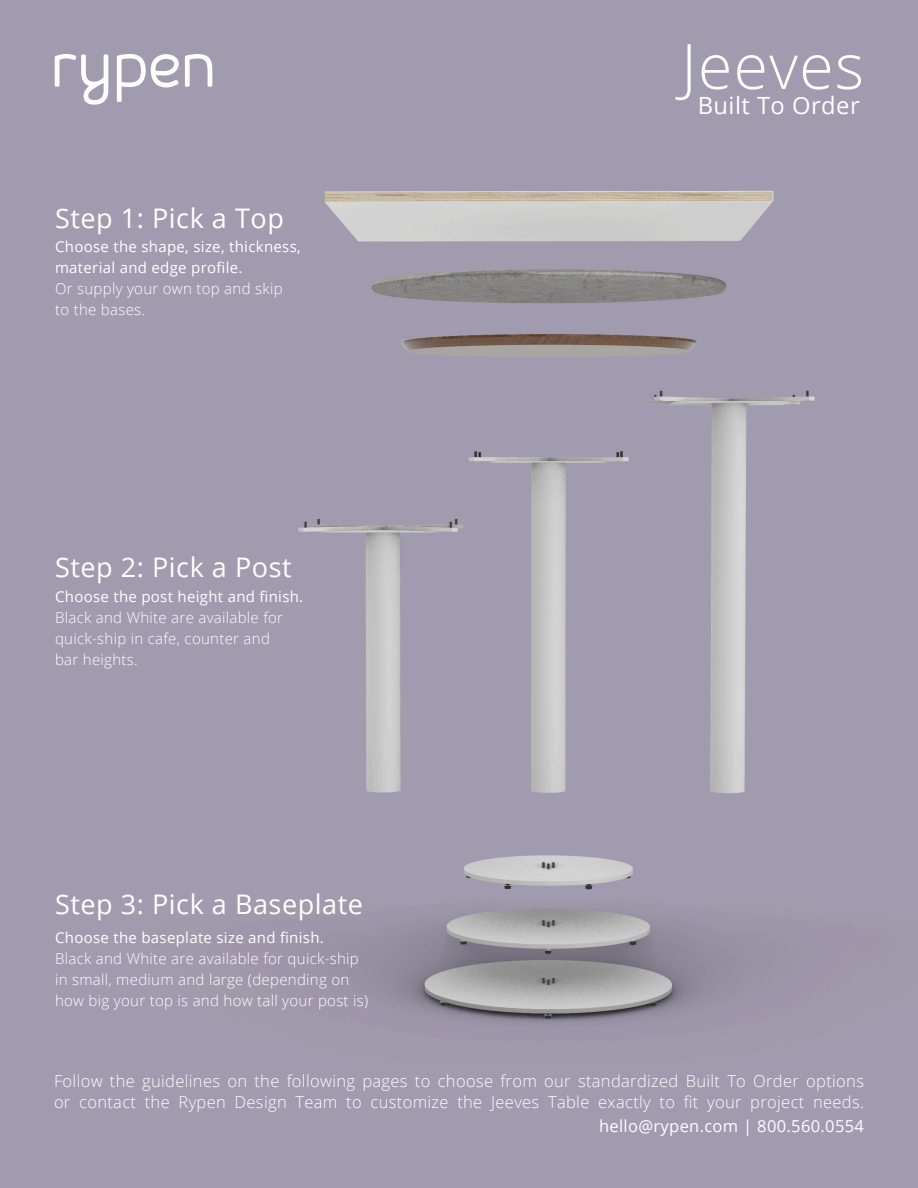
<style>
.page{position:relative;width:918px;height:1188px;background:#fff}
.page>*{position:absolute;margin:0;border:0;box-sizing:border-box;transform-origin:0 0}
.t1{font:300 62.7px "Open Sans";letter-spacing:.02em;color:#fff}
.t2{font:27px "Open Sans";letter-spacing:.02em;color:#fff}
.t3{font:23.7px "Open Sans";letter-spacing:.02em;color:#fff}
.t4{font:300 16.5px/21px "Open Sans";letter-spacing:.02em;color:#fff}
.t5{font:16.5px "Open Sans";letter-spacing:.02em;color:#fff}
.t6{font:300 15px "Open Sans";letter-spacing:.02em;color:#fff}
.t7{font:15px "Open Sans";letter-spacing:.02em;color:#fff}
</style>
<div class="page">
<img style="left:0;top:0;width:918px;height:1188px">
<svg style="left:55px;top:54px;width:53px;height:51px"></svg>
<svg style="left:185px;top:54px;width:27px;height:33px"></svg>
<svg style="left:117px;top:54px;width:62px;height:48px"></svg>
<p class="t2" style="left:55px;top:200px;width:230px">Step 1: Pick a Top</p>
<p class="t7" style="left:55px;top:236px;width:247px">Choose the shape, size, thickness,</p>
<p class="t7" style="left:55px;top:257px;width:189px">material and edge profile.</p>
<p class="t6" style="left:55px;top:278px;width:229px">Or supply your own top and skip</p>
<p class="t6" style="left:55px;top:299px;width:91px">to the bases.</p>
<p class="t2" style="left:55px;top:548px;width:238px">Step 2: Pick a Post</p>
<p class="t7" style="left:55px;top:587px;width:250px">Choose the post height and finish.</p>
<p class="t6" style="left:55px;top:608px;width:230px">Black and White are available for</p>
<p class="t6" style="left:55px;top:629px;width:216px">quick-ship in cafe, counter and</p>
<p class="t6" style="left:55px;top:650px;width:84px">bar heights.</p>
<p class="t2" style="left:55px;top:886px;width:309px">Step 3: Pick a Baseplate</p>
<p class="t7" style="left:55px;top:927px;width:270px">Choose the baseplate size and finish.</p>
<p class="t6" style="left:55px;top:948px;width:305px">Black and White are available for quick-ship</p>
<p class="t6" style="left:55px;top:969px;width:296px">in small, medium and large (depending on</p>
<p class="t6" style="left:55px;top:990px;width:315px">how big your top is and how tall your post is)</p>
<p class="t1" style="left:681px;top:23px;width:184px">Jeeves</p>
<p class="t3" style="left:698px;top:89px;width:164px">Built To Order</p>
<p class="t4" style="left:54px;top:1070px;width:812px">Follow the guidelines on the following pages to choose from our standardized Built To Order options or contact the Rypen Design Team to customize the Jeeves Table exactly to fit your project needs.</p>
<p class="t5" style="left:599px;top:1114px;width:267px">hello@rypen.com | 800.560.0554</p>
</div>
